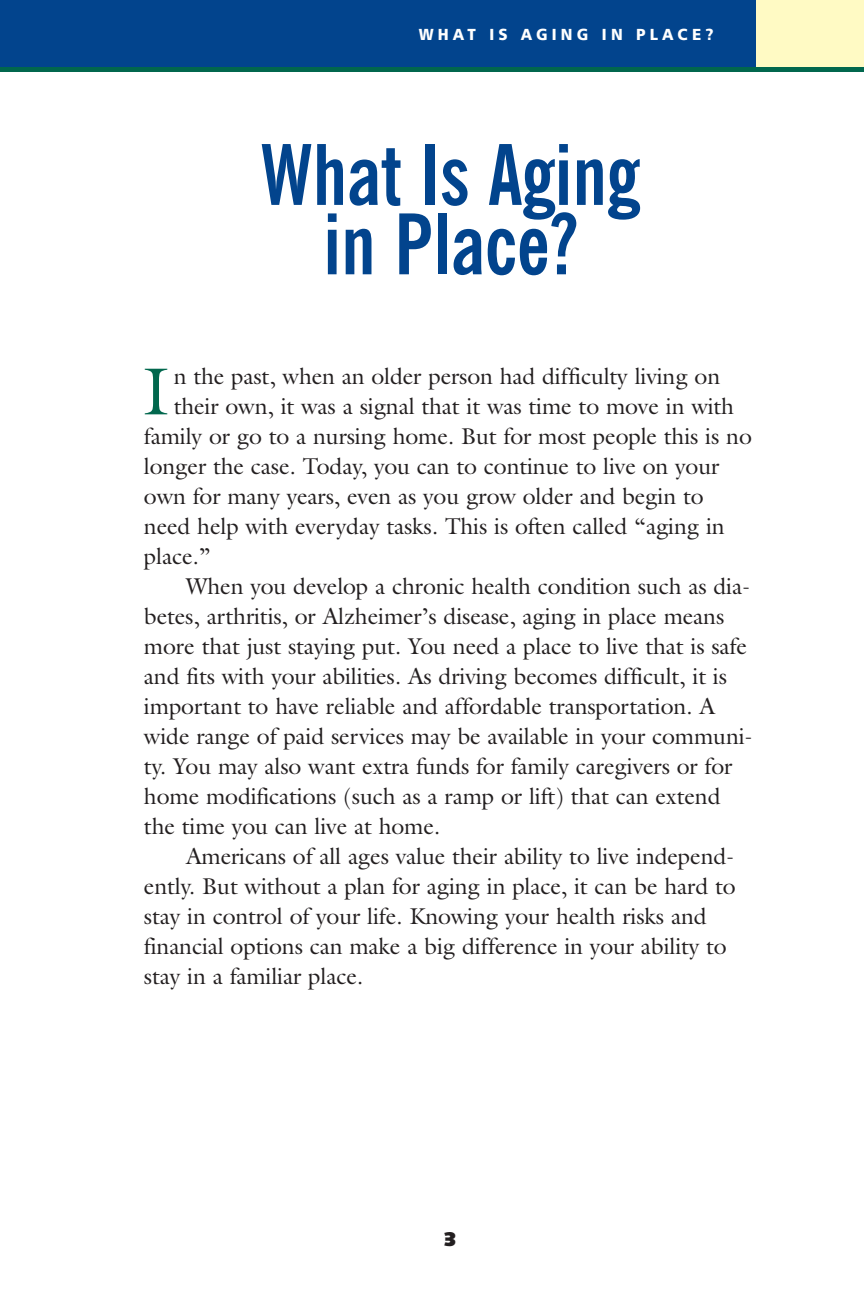
<style>
.page{position:relative;width:864px;height:1296px;background:#fff}
.page>*{position:absolute;margin:0;border:0;box-sizing:border-box;transform-origin:0 0}
.t1{font:700 condensed 83.2px/69.4px "News Gothic BT";color:#02448d;text-align:center;scale:.94 1}
.t2{font:67.2px "Galliard";color:#01674d}
.t3{font:23px "Galliard";letter-spacing:-.005em;color:#231f20}
.t4{font:20px "Humanist 531 BT Ultra Black A";color:#231f20}
.t5{font:16px "Humanist 777 BT Black B";letter-spacing:.275em;color:#fff;scale:.95 1}
</style>
<div class="page">
<div style="left:756px;top:0;width:108px;height:72px;background:#fffac4"></div>
<div style="left:0;top:0;width:756px;height:72px;background:#02448d"></div>
<div style="left:0;top:67px;width:864px;height:5px;background:#01674d"></div>
<p class="t5" style="left:419px;top:28px;width:312px">WHAT IS AGING IN PLACE?</p>
<h1 class="t1" style="left:261px;top:147px;width:405px">What Is Aging in Place?</h1>
<h2 class="t2" style="left:143px;top:352px;width:28px">I</h2>
<p class="t3" style="left:174px;top:363px;width:548px">n the past, when an older person had difficulty living on</p>
<p class="t3" style="left:174px;top:393px;width:562px">their own, it was a signal that it was time to move in with</p>
<p class="t3" style="left:144px;top:423px;width:609px">family or go to a nursing home. But for most people this is no</p>
<p class="t3" style="left:144px;top:453px;width:577px">longer the case. Today, you can to continue to live on your</p>
<p class="t3" style="left:144px;top:483px;width:561px">own for many years, even as you grow older and begin to</p>
<p class="t3" style="left:144px;top:513px;width:582px">need help with everyday tasks. This is often called “aging in</p>
<p class="t3" style="left:144px;top:543px;width:68px">place.”</p>
<p class="t3" style="left:186px;top:573px;width:566px">When you develop a chronic health condition such as dia-</p>
<p class="t3" style="left:144px;top:603px;width:582px">betes, arthritis, or Alzheimer’s disease, aging in place means</p>
<p class="t3" style="left:144px;top:633px;width:604px">more that just staying put. You need a place to live that is safe</p>
<p class="t3" style="left:144px;top:663px;width:585px">and fits with your abilities. As driving becomes difficult, it is</p>
<p class="t3" style="left:144px;top:693px;width:573px">important to have reliable and affordable transportation. A</p>
<p class="t3" style="left:144px;top:723px;width:610px">wide range of paid services may be available in your communi-</p>
<p class="t3" style="left:144px;top:753px;width:590px">ty. You may also want extra funds for family caregivers or for</p>
<p class="t3" style="left:144px;top:783px;width:578px">home modifications (such as a ramp or lift) that can extend</p>
<p class="t3" style="left:144px;top:813px;width:298px">the time you can live at home.</p>
<p class="t3" style="left:186px;top:843px;width:550px">Americans of all ages value their ability to live independ-</p>
<p class="t3" style="left:144px;top:873px;width:593px">ently. But without a plan for aging in place, it can be hard to</p>
<p class="t3" style="left:144px;top:903px;width:564px">stay in control of your life. Knowing your health risks and</p>
<p class="t3" style="left:144px;top:933px;width:584px">financial options can make a big difference in your ability to</p>
<p class="t3" style="left:144px;top:963px;width:221px">stay in a familiar place.</p>
<p class="t4" style="left:443px;top:1232px;width:15px">3</p>
</div>
